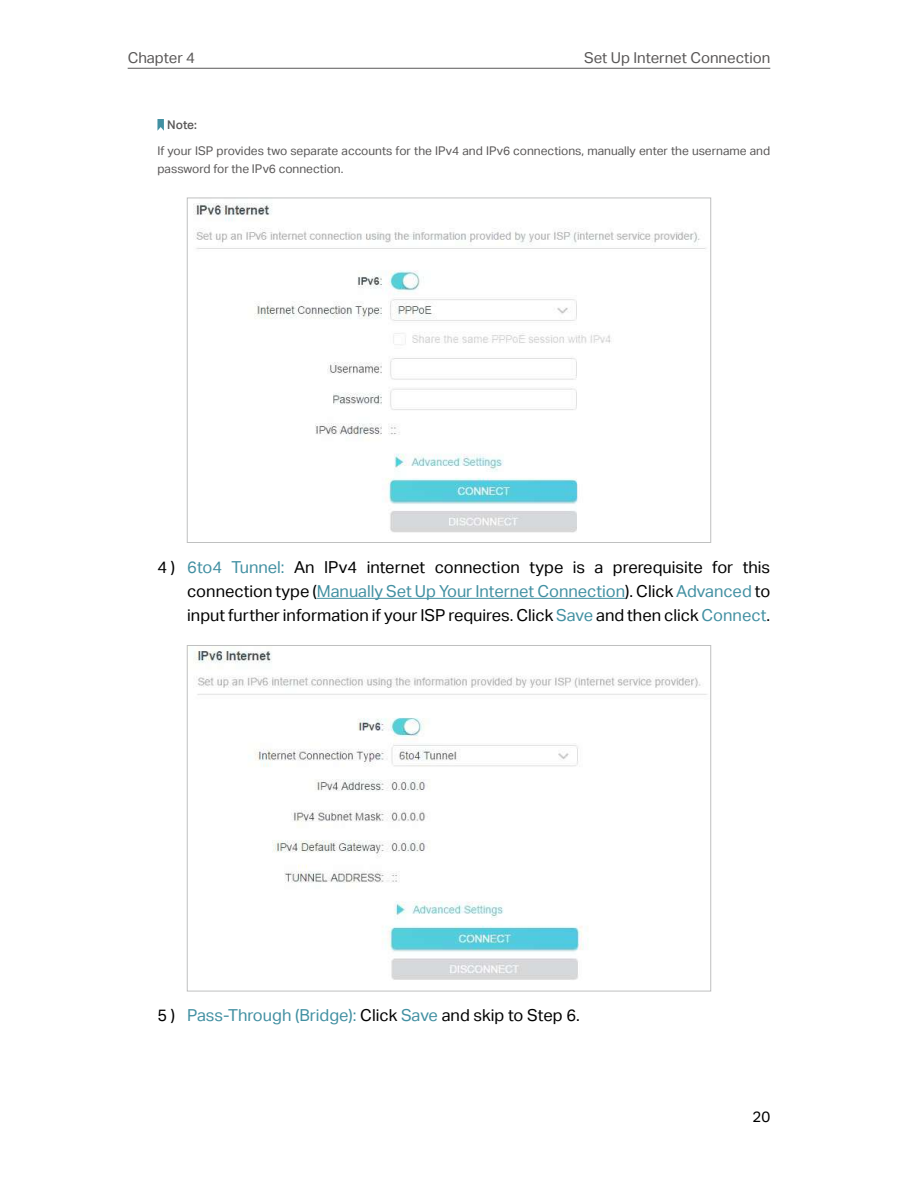
<style>
.page{position:relative;width:898px;height:1187px;background:#fff}
.page>*{position:absolute;margin:0;border:0;box-sizing:border-box;transform-origin:0 0}
.t1{font:16.5px/24px "TP Link Aktiv Regular";color:#000;text-align:justify}
.t2{font:16.5px "TP Link Aktiv Regular";color:#4290a2}
.t3{font:15px "TP Link Aktiv Regular";color:#595757}
.t4{font:15px "TP Link Aktiv Regular";color:#000}
.t5{font:12px/18px "TP Link Aktiv Regular";color:#595757}
.t6{font:12px "TP Link Aktiv Medium";color:#595757}
.s1{color:#4290a2}
.s2{color:#000}
</style>
<div class="page">
<hr style="left:128px;top:68px;width:642px;height:1px;background:#595757">
<hr style="left:316px;top:598px;width:309px;height:1px;background:#4290a2">
<svg style="left:157px;top:119px;width:7px;height:12px"></svg>
<img style="left:193px;top:203px;width:513px;height:330px">
<img style="left:193px;top:651px;width:514px;height:329px">
<p class="t3" style="left:128px;top:49px;width:69px">Chapter 4</p>
<p class="t3" style="left:584px;top:49px;width:188px">Set Up Internet Connection</p>
<p class="t6" style="left:167px;top:117px;width:31px">Note:</p>
<p class="t5" style="left:157px;top:142px;width:614px">If your ISP provides two separate accounts for the IPv4 and IPv6 connections, manually enter the username and password for the IPv6 connection.</p>
<p class="t1" style="left:187px;top:555px;width:584px;text-indent:-30px">4 ) <span class="s1">6to4 Tunnel:</span> An IPv4 internet connection type is a prerequisite for this connection type (<span class="s1">Manually Set Up Your Internet Connection</span>). Click <span class="s1">Advanced</span> to input further information if your ISP requires. Click <span class="s1">Save</span> and then click <span class="s1">Connect</span>.</p>
<p class="t2" style="left:157px;top:1005px;width:423px"><span class="s2">5 )</span> Pass-Through (Bridge): <span class="s2">Click</span> Save <span class="s2">and skip to Step 6.</span></p>
<p class="t4" style="left:752px;top:1107px;width:19px">20</p>
</div>
